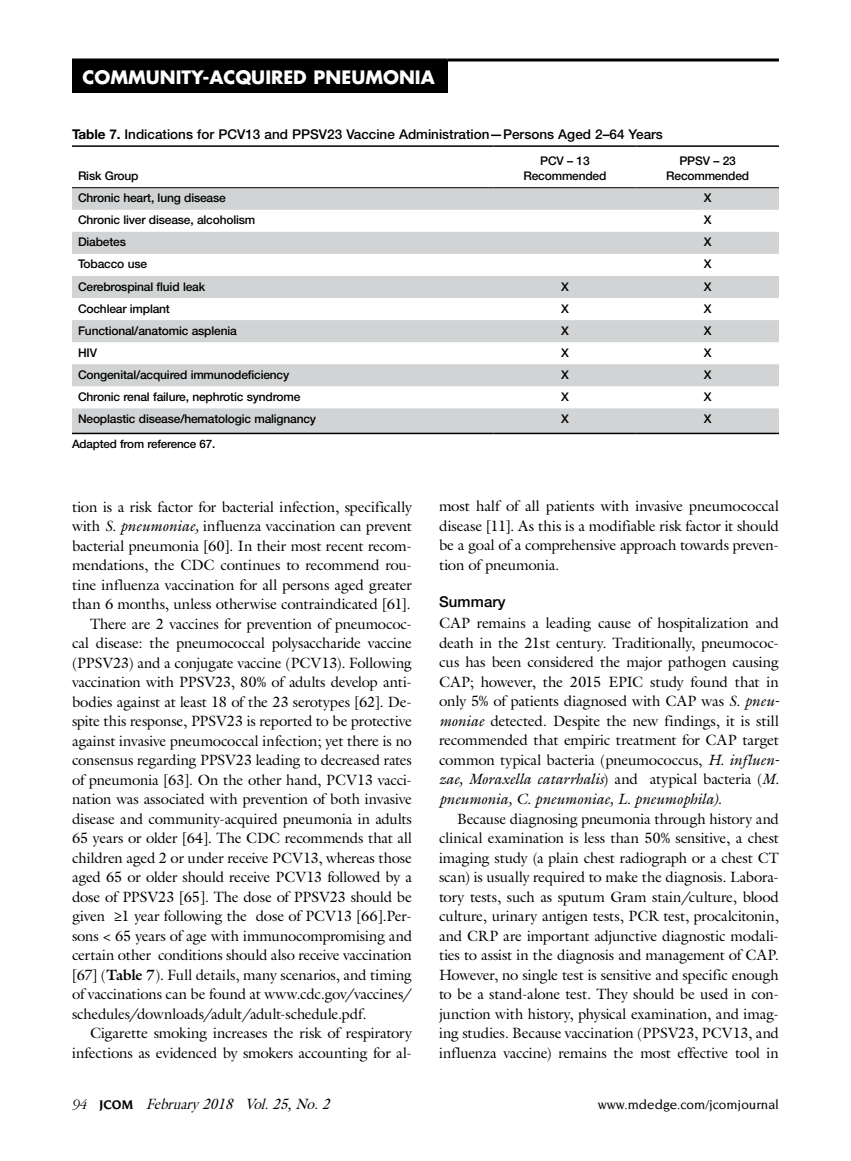
<style>
.page{position:relative;width:851px;height:1161px;background:#fff}
.page>*{position:absolute;margin:0;border:0;box-sizing:border-box;transform-origin:0 0}
.t1{font:700 18px "Futura Std";color:#fff}
.t2{font:15px/19.5px "Galliard Std";letter-spacing:-.015em;color:#000;text-align:justify}
.t3{font:italic 15px "Galliard Std";color:#000;scale:.9 1}
.t4{font:500 15px "Helvetica Neue LT Std";letter-spacing:.01em;color:#000}
.t5{font:500 13.5px "Helvetica Neue LT Std";color:#000}
.t6{font:500 13.5px "Novarese Std";color:#000}
.t7{font:500 12px/15px "Helvetica Neue LT Std";letter-spacing:-.015em;color:#000;text-align:center}
.t8{font:500 11.7px "Helvetica Neue LT Std";letter-spacing:-.015em;color:#000}
.s1{font-weight:700}
.s2{font-style:italic}
.s3{font-family:"ITC Garamond Std";font-weight:300}
.s4{font-family:"Novarese Std";font-weight:700;font-style:normal;font-size:13.5px}
</style>
<div class="page">
<div style="left:72px;top:60px;width:375px;height:33px;background:#000"></div>
<svg style="left:72px;top:58px;width:375px;height:2px"></svg>
<svg style="left:447px;top:58px;width:332px;height:4px"></svg>
<svg style="left:72px;top:188px;width:706px;height:245px;fill:#d1d3d4"></svg>
<hr style="left:72px;top:145px;width:421px;height:2px;background:#000">
<hr style="left:493px;top:145px;width:143px;height:2px;background:#000">
<hr style="left:636px;top:145px;width:143px;height:2px;background:#000">
<hr style="left:72px;top:187px;width:421px;height:1px;background:#000">
<hr style="left:493px;top:187px;width:143px;height:1px;background:#000">
<hr style="left:636px;top:187px;width:143px;height:1px;background:#000">
<hr style="left:72px;top:433px;width:421px;height:1px;background:#000">
<hr style="left:493px;top:433px;width:143px;height:1px;background:#000">
<hr style="left:636px;top:433px;width:143px;height:1px;background:#000">
<p class="t1" style="left:83px;top:65px;width:354px">COMMUNITY-ACQUIRED PNEUMONIA</p>
<p class="t5" style="left:72px;top:126px;width:592px"><span class="s1">Table 7.</span> Indications for PCV13 and PPSV23 Vaccine Administration—Persons Aged 2–64 Years</p>
<p class="t7" style="left:78px;top:168px;width:62px">Risk Group</p>
<p class="t7" style="left:523px;top:153px;width:84px">PCV – 13<br>Recommended</p>
<p class="t7" style="left:666px;top:153px;width:84px">PPSV – 23<br>Recommended</p>
<p class="t7" style="left:78px;top:190px;width:149px">Chronic heart, lung disease</p>
<p class="t7" style="left:703px;top:190px;width:9px">X</p>
<p class="t7" style="left:78px;top:212px;width:179px">Chronic liver disease, alcoholism</p>
<p class="t7" style="left:703px;top:212px;width:9px">X</p>
<p class="t7" style="left:78px;top:235px;width:49px">Diabetes</p>
<p class="t7" style="left:703px;top:235px;width:9px">X</p>
<p class="t7" style="left:78px;top:257px;width:71px">Tobacco use</p>
<p class="t7" style="left:703px;top:257px;width:9px">X</p>
<p class="t7" style="left:78px;top:279px;width:129px">Cerebrospinal fluid leak</p>
<p class="t7" style="left:561px;top:279px;width:9px">X</p>
<p class="t7" style="left:703px;top:279px;width:9px">X</p>
<p class="t7" style="left:78px;top:301px;width:93px">Cochlear implant</p>
<p class="t7" style="left:561px;top:301px;width:9px">X</p>
<p class="t7" style="left:703px;top:301px;width:9px">X</p>
<p class="t7" style="left:78px;top:323px;width:160px">Functional/anatomic asplenia</p>
<p class="t7" style="left:561px;top:323px;width:9px">X</p>
<p class="t7" style="left:703px;top:323px;width:9px">X</p>
<p class="t7" style="left:78px;top:345px;width:20px">HIV</p>
<p class="t7" style="left:561px;top:345px;width:9px">X</p>
<p class="t7" style="left:703px;top:345px;width:9px">X</p>
<p class="t7" style="left:78px;top:367px;width:213px">Congenital/acquired immunodeficiency</p>
<p class="t7" style="left:561px;top:367px;width:9px">X</p>
<p class="t7" style="left:703px;top:367px;width:9px">X</p>
<p class="t7" style="left:78px;top:389px;width:224px">Chronic renal failure, nephrotic syndrome</p>
<p class="t7" style="left:561px;top:389px;width:9px">X</p>
<p class="t7" style="left:703px;top:389px;width:9px">X</p>
<p class="t7" style="left:78px;top:411px;width:240px">Neoplastic disease/hematologic malignancy</p>
<p class="t7" style="left:561px;top:411px;width:9px">X</p>
<p class="t7" style="left:703px;top:411px;width:9px">X</p>
<p class="t8" style="left:72px;top:437px;width:145px">Adapted from reference 67.</p>
<p class="t2" style="left:72px;top:496px;width:341px">tion is a risk factor for bacterial infection, specifically</p>
<p class="t2" style="left:72px;top:516px;width:341px">with <span class="s2">S. pneumoniae,</span> influenza vaccination can prevent</p>
<p class="t2" style="left:72px;top:535px;width:341px">bacterial pneumonia [60]. In their most recent recom-</p>
<p class="t2" style="left:72px;top:555px;width:341px">mendations, the CDC continues to recommend rou-</p>
<p class="t2" style="left:72px;top:574px;width:341px">tine influenza vaccination for all persons aged greater</p>
<p class="t2" style="left:72px;top:594px;width:340px">than 6 months, unless otherwise contraindicated [61].</p>
<p class="t2" style="left:90px;top:613px;width:323px">There are 2 vaccines for prevention of pneumococ-</p>
<p class="t2" style="left:72px;top:633px;width:341px">cal disease: the pneumococcal polysaccharide vaccine</p>
<p class="t2" style="left:72px;top:652px;width:341px">(PPSV23) and a conjugate vaccine (PCV13). Following</p>
<p class="t2" style="left:72px;top:672px;width:341px">vaccination with PPSV23, 80% of adults develop anti-</p>
<p class="t2" style="left:72px;top:691px;width:341px">bodies against at least 18 of the 23 serotypes [62]. De-</p>
<p class="t2" style="left:72px;top:711px;width:341px">spite this response, PPSV23 is reported to be protective</p>
<p class="t2" style="left:72px;top:730px;width:341px">against invasive pneumococcal infection; yet there is no</p>
<p class="t2" style="left:72px;top:750px;width:341px">consensus regarding PPSV23 leading to decreased rates</p>
<p class="t2" style="left:72px;top:769px;width:341px">of pneumonia [63]. On the other hand, PCV13 vacci-</p>
<p class="t2" style="left:72px;top:789px;width:341px">nation was associated with prevention of both invasive</p>
<p class="t2" style="left:72px;top:808px;width:341px">disease and community-acquired pneumonia in adults</p>
<p class="t2" style="left:72px;top:828px;width:341px">65 years or older [64]. The CDC recommends that all</p>
<p class="t2" style="left:72px;top:847px;width:341px">children aged 2 or under receive PCV13, whereas those</p>
<p class="t2" style="left:72px;top:867px;width:341px">aged 65 or older should receive PCV13 followed by a</p>
<p class="t2" style="left:72px;top:886px;width:341px">dose of PPSV23 [65]. The dose of PPSV23 should be</p>
<p class="t2" style="left:72px;top:906px;width:341px">given ≥1 year following the dose of PCV13 [66].Per-</p>
<p class="t2" style="left:72px;top:925px;width:341px">sons &lt; 65 years of age with immunocompromising and</p>
<p class="t2" style="left:72px;top:945px;width:341px">certain other conditions should also receive vaccination</p>
<p class="t2" style="left:72px;top:964px;width:341px">[67] (<span class="s1">Table 7</span>). Full details, many scenarios, and timing</p>
<p class="t2" style="left:72px;top:984px;width:341px">of vaccinations can be found at www.cdc.gov/vaccines/</p>
<p class="t2" style="left:72px;top:1003px;width:296px">schedules/downloads/adult/adult-schedule.pdf.</p>
<p class="t2" style="left:90px;top:1023px;width:323px">Cigarette smoking increases the risk of respiratory</p>
<p class="t2" style="left:72px;top:1042px;width:341px">infections as evidenced by smokers accounting for al-</p>
<p class="t2" style="left:439px;top:496px;width:341px">most half of all patients with invasive pneumococcal disease [11]. As this is a modifiable risk factor it should be a goal of a comprehensive approach towards preven&shy;tion of pneumonia.</p>
<p class="t4" style="left:439px;top:593px;width:68px">Summary</p>
<p class="t2" style="left:439px;top:613px;width:342px">CAP remains a leading cause of hospitalization and death in the 21st century. Traditionally, pneumococ&shy;cus has been considered the major pathogen causing CAP; however, the 2015 EPIC study found that in only 5% of patients diagnosed with CAP was <span class="s2">S. pneu&shy;moniae</span> detected. Despite the new findings, it is still recommended that empiric treatment for CAP target common typical bacteria (pneumococcus, <span class="s2">H. influen&shy;zae, Moraxella catarrhalis</span>) and atypical bacteria (<span class="s2">M. pneumonia, C. pneumoniae, L. pneumophila).</span></p>
<p class="t2" style="left:439px;top:808px;width:341px;text-indent:18px">Because diagnosing pneumonia through history and clinical examination is less than 50% sensitive, a chest imaging study (a plain chest radiograph or a chest CT scan) is usually required to make the diagnosis. Labora&shy;tory tests, such as sputum Gram stain/culture, blood culture, urinary antigen tests, PCR test, procalcitonin, and CRP are important adjunctive diagnostic modali&shy;ties to assist in the diagnosis and management of CAP.<br>However, no single test is sensitive and specific enough to be a stand-alone test. They should be used in con&shy;junction with history, physical examination, and imag&shy;ing studies. Because vaccination (PPSV23, PCV13, and influenza vaccine) remains the most effective tool in</p>
<p class="t3" style="left:72px;top:1094px;width:293px"><span class="s3">9 4</span> <span class="s4">J C O M</span> February 2018 Vol.25,No.2</p>
<p class="t6" style="left:598px;top:1097px;width:182px">www.mdedge.com/jcomjournal</p>
</div>
